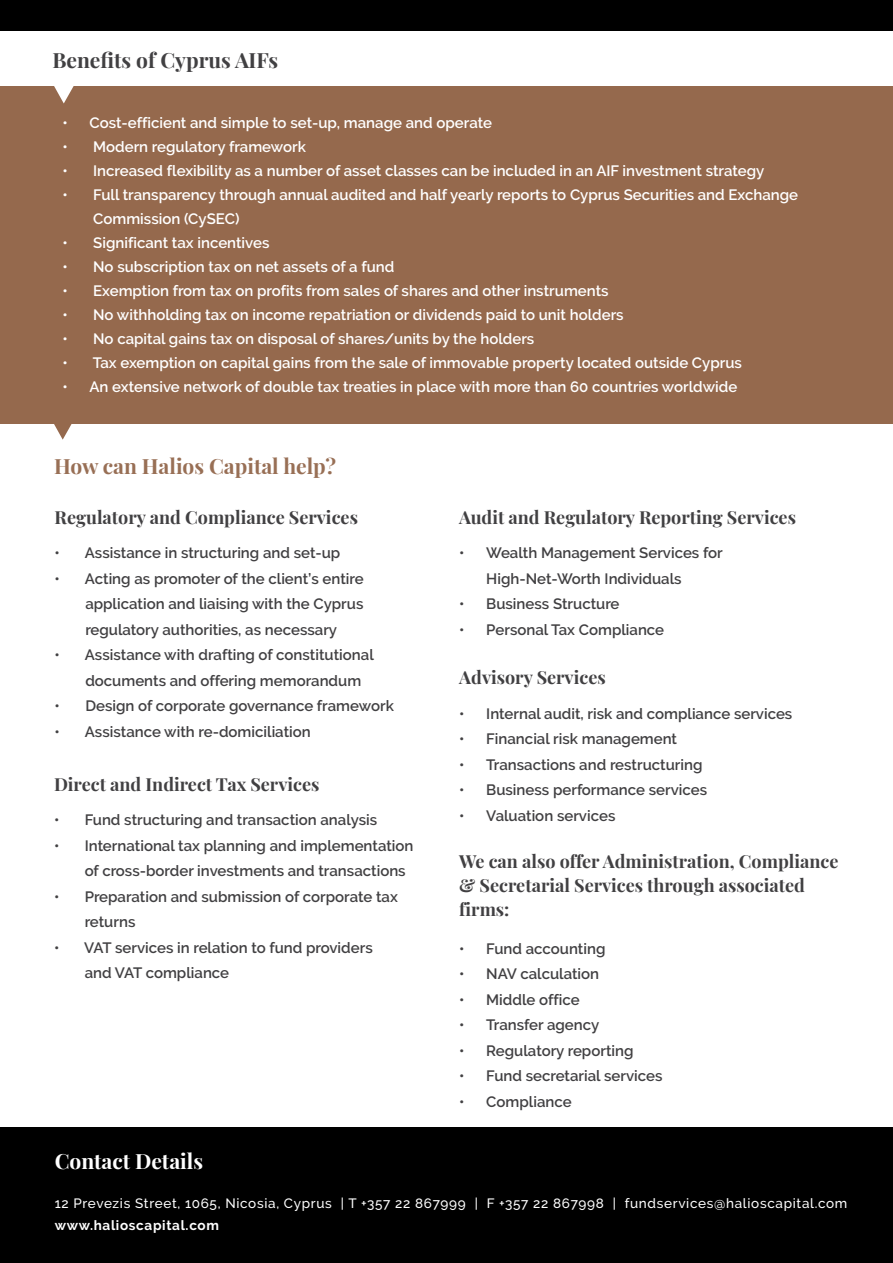
<style>
.page{position:relative;width:893px;height:1263px;background:#fff}
.page>*{position:absolute;margin:0;border:0;box-sizing:border-box;transform-origin:0 0}
.t1{font:700 21px "Playfair Display";color:#986f55}
.t2{font:700 21px "Playfair Display";color:#414042}
.t3{font:700 21px "Playfair Display";color:#fff}
.t4{font:700 18px/24px "Playfair Display";color:#414042}
.t5{font:600 15px/25.5px "Raleway";color:#414042}
.t6{font:600 15px/24px "Raleway";color:#fff}
.t7{font:500 13.5px "Raleway";letter-spacing:.05em;color:#fff}
.t8{font:700 13.5px "Raleway";letter-spacing:.05em;color:#fff}
</style>
<div class="page">
<div style="left:0;top:1128px;width:893px;height:135px;background:#000"></div>
<div style="left:0;top:0;width:893px;height:31px;background:#000"></div>
<div style="left:0;top:87px;width:893px;height:337px;background:#95694d"></div>
<svg style="left:54px;top:86px;width:20px;height:17px"></svg>
<svg style="left:54px;top:424px;width:18px;height:16px"></svg>
<h1 class="t2" style="left:53px;top:43px;width:227px">Benefits of Cyprus AIFs</h1>
<p class="t6" style="left:63px;top:110px;width:431px">• Cost-efficient and simple to set-up, manage and operate</p>
<p class="t6" style="left:63px;top:134px;width:245px">• ✓ Modern regulatory framework</p>
<p class="t6" style="left:63px;top:158px;width:703px">• ✓ Increased flexibility as a number of asset classes can be included in an AIF investment strategy</p>
<p class="t6" style="left:93px;top:182px;width:706px;text-indent:-31px">• ✓ Full transparency through annual audited and half yearly reports to Cyprus Securities and Exchange<br>Commission (CySEC)</p>
<p class="t6" style="left:63px;top:230px;width:208px">• ✓ Significant tax incentives</p>
<p class="t6" style="left:63px;top:254px;width:333px">• ✓ No subscription tax on net assets of a fund</p>
<p class="t6" style="left:63px;top:278px;width:548px">• ✓ Exemption from tax on profits from sales of shares and other instruments</p>
<p class="t6" style="left:63px;top:302px;width:563px">• ✓ No withholding tax on income repatriation or dividends paid to unit holders</p>
<p class="t6" style="left:63px;top:326px;width:473px">• ✓ No capital gains tax on disposal of shares/units by the holders</p>
<p class="t6" style="left:63px;top:350px;width:681px">• ✓ Tax exemption on capital gains from the sale of immovable property located outside Cyprus</p>
<p class="t6" style="left:63px;top:374px;width:676px">• An extensive network of double tax treaties in place with more than 60 countries worldwide</p>
<h1 class="t1" style="left:54px;top:449px;width:284px">How can Halios Capital help?</h1>
<p class="t4" style="left:55px;top:503px;width:305px">Regulatory and Compliance Services</p>
<p class="t5" style="left:55px;top:540px;width:287px">• Assistance in structuring and set-up</p>
<p class="t5" style="left:85px;top:566px;width:280px;text-align:justify;text-indent:-31px">• Acting as promoter of the client’s entire application and liaising with the Cyprus regulatory authorities, as necessary</p>
<p class="t5" style="left:85px;top:642px;width:290px;text-indent:-31px">• Assistance with drafting of constitutional documents and offering memorandum</p>
<p class="t5" style="left:55px;top:693px;width:341px">• Design of corporate governance framework</p>
<p class="t5" style="left:55px;top:719px;width:258px">• Assistance with re-domiciliation</p>
<p class="t4" style="left:54px;top:770px;width:267px">Direct and Indirect Tax Services</p>
<p class="t5" style="left:54px;top:807px;width:325px">• Fund structuring and transaction analysis</p>
<p class="t5" style="left:85px;top:832px;width:330px;text-indent:-31px">• International tax planning and implementation of cross-border investments and transactions</p>
<p class="t5" style="left:85px;top:883px;width:315px;text-indent:-31px">• Preparation and submission of corporate tax returns</p>
<p class="t5" style="left:85px;top:934px;width:290px;text-indent:-31px">• VAT services in relation to fund providers and VAT compliance</p>
<p class="t4" style="left:459px;top:503px;width:338px">Audit and Regulatory Reporting Services</p>
<p class="t5" style="left:486px;top:540px;width:238px;text-indent:-27px">• Wealth Management Services for<br>High-Net-Worth Individuals</p>
<p class="t5" style="left:459px;top:591px;width:162px">• Business Structure</p>
<p class="t5" style="left:459px;top:617px;width:206px">• Personal Tax Compliance</p>
<p class="t4" style="left:459px;top:664px;width:148px">Advisory Services</p>
<p class="t5" style="left:459px;top:701px;width:335px">• Internal audit, risk and compliance services</p>
<p class="t5" style="left:459px;top:726px;width:219px">• Financial risk management</p>
<p class="t5" style="left:459px;top:752px;width:245px">• Transactions and restructuring</p>
<p class="t5" style="left:459px;top:777px;width:250px">• Business performance services</p>
<p class="t5" style="left:459px;top:803px;width:158px">• Valuation services</p>
<p class="t4" style="left:459px;top:848px;width:381px">We can also offer Administration, Compliance &amp; Secretarial Services through associated firms:</p>
<p class="t5" style="left:459px;top:936px;width:148px">• Fund accounting</p>
<p class="t5" style="left:459px;top:961px;width:141px">• NAV calculation</p>
<p class="t5" style="left:459px;top:987px;width:122px">• Middle office</p>
<p class="t5" style="left:459px;top:1012px;width:142px">• Transfer agency</p>
<p class="t5" style="left:459px;top:1038px;width:176px">• Regulatory reporting</p>
<p class="t5" style="left:459px;top:1063px;width:205px">• Fund secretarial services</p>
<p class="t5" style="left:459px;top:1089px;width:114px">• Compliance</p>
<h1 class="t3" style="left:55px;top:1144px;width:150px">Contact Details</h1>
<p class="t7" style="left:55px;top:1195px;width:794px">12 Prevezis Street, 1065, Nicosia, Cyprus | T +357 22 867999 | F +357 22 867998 | fundservices@halioscapital.com</p>
<p class="t8" style="left:55px;top:1218px;width:166px">www.halioscapital.com</p>
</div>
